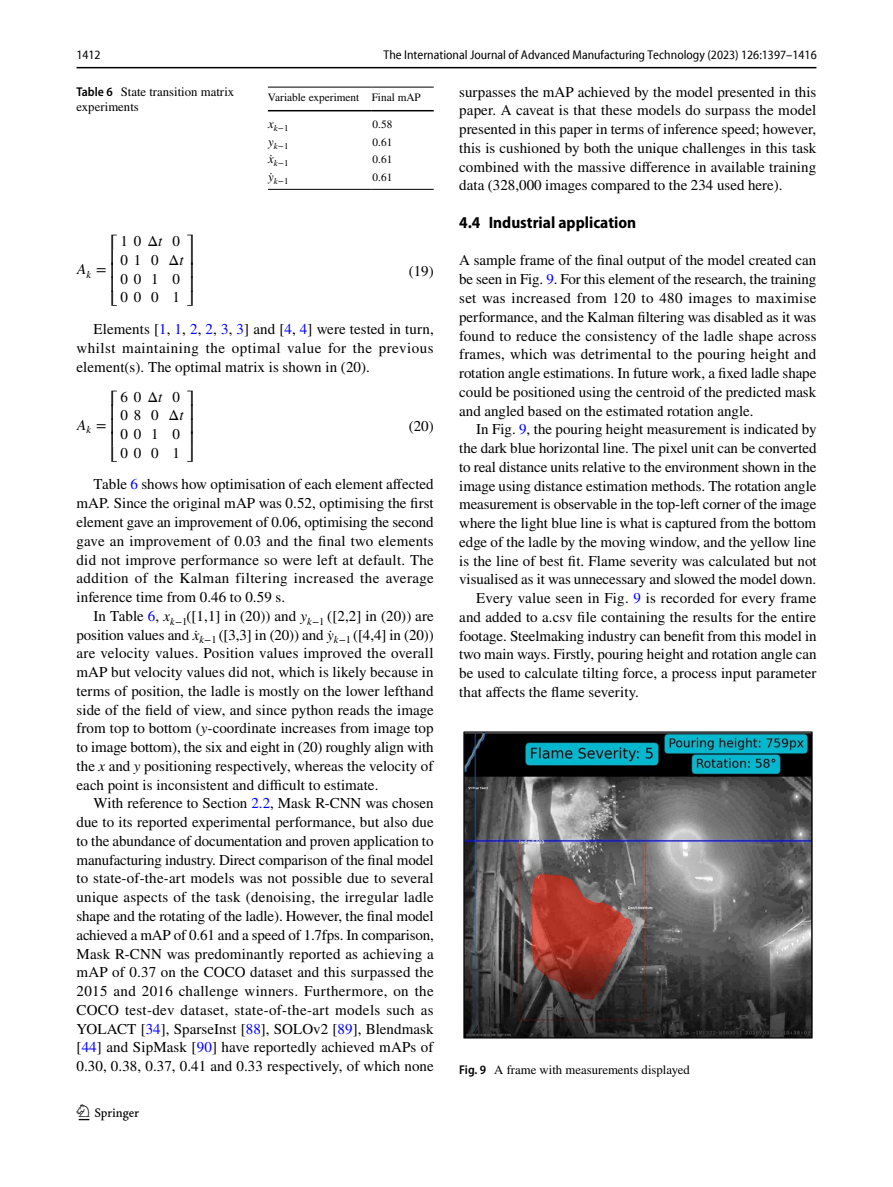
<style>
.page{position:relative;width:893px;height:1187px;background:#fff}
.page>*{position:absolute;margin:0;border:0;box-sizing:border-box;transform-origin:0 0}
.t1{font:22.5px "Springnew Regular 2";color:#000}
.t2{font:700 semi-condensed 16.5px "Myriad Pro";color:#000}
.t3{font:15px/18.8px "STIX";color:#000;text-align:justify}
.t4{font:15px "STIX General Regular 18";letter-spacing:.4em;color:#000}
.t5{font:15px "STIX General Regular 19";letter-spacing:.4em;color:#000}
.t6{font:15px/13.6px "STIX Math Extensions Regular 8";color:#000}
.t7{font:15px/13.6px "STIX Math Extensions Regular 9";color:#000}
.t8{font:15px "STIX General Italic 52";color:#000}
.t9{font:15px "STIX General Italic 54";color:#000}
.t10{font:semi-condensed 12.75px "Myriad Pro Unic";color:#000}
.t11{font:12.75px/15px "STIX";color:#000}
.t12{font:12.75px "STIX General Italic 57";color:#000}
.t13{font:12.75px "STIX General Italic 58";color:#000}
.t14{font:12.75px "STIX General Italic 55";color:#000}
.t15{font:12.75px "STIX General Italic 56";color:#000}
.t16{font:11.25px "STIX";color:#000}
.s1{font-family:"Myriad Pro";font-weight:600;font-stretch:semi-condensed}
.s2{font-family:"STIX Math Italic 16"}
.s3{font-family:"STIX Math Italic 17"}
.s4{font-family:"STIX Math Extensions Regular 8"}
.s5{font-family:"STIX Math Regular 30"}
.s6{font-family:"STIX General Italic 52"}
.s7{color:#00f}
.s8{font-family:"STIX Math Extensions Regular 9"}
.s9{font-family:"STIX Math Regular 31"}
.s10{font-family:"STIX General Italic 54"}
.s11{font-family:"STIX General Italic 53"}
.s12{font-family:"STIX General Italic 59"}
.s13{font-family:"STIX General Italic 60"}
.s14{font-family:"STIX Math Italic 18"}
.s15{font-family:"STIX General Italic 51"}
.s16{font-family:"STIX Math Italic 15"}
.s17{font-style:italic}
</style>
<div class="page">
<hr style="left:77px;top:67px;width:739px;height:1px;background:#000">
<hr style="left:268px;top:87px;width:104px;height:1px;background:#000">
<hr style="left:268px;top:110px;width:104px;height:1px;background:#000">
<hr style="left:372px;top:87px;width:62px;height:1px;background:#000">
<hr style="left:372px;top:110px;width:62px;height:1px;background:#000">
<hr style="left:268px;top:189px;width:104px;height:1px;background:#000">
<hr style="left:372px;top:189px;width:62px;height:1px;background:#000">
<div style="left:459px;top:731px;width:357px;height:307px;background:linear-gradient(to bottom,#fff,#fff)"></div>
<img style="left:463px;top:731px;width:349px;height:307px">
<p class="t10" style="left:76px;top:50px;width:26px">1412</p>
<p class="t10" style="left:384px;top:50px;width:435px">The International Journal of Advanced Manufacturing Technology (2023) 126:1397–1416</p>
<p class="t11" style="left:77px;top:85px;width:159px"><span class="s1">Table 6</span> State transition matrix experiments</p>
<p class="t16" style="left:268px;top:89px;width:154px">Variable experiment Final mAP</p>
<p class="t14" style="left:268px;top:119px;width:22px">x<sub>k</sub><sub>−</sub><sub>1</sub></p>
<p class="t16" style="left:373px;top:116px;width:21px">0.58</p>
<p class="t15" style="left:268px;top:137px;width:22px">y<sub>k</sub><sub>−</sub><sub>1</sub></p>
<p class="t16" style="left:373px;top:134px;width:21px">0.61</p>
<p class="t12" style="left:268px;top:154px;width:22px">x<span class="s2">̇</span> <sub>k</sub><sub>−</sub><sub>1</sub></p>
<p class="t16" style="left:373px;top:152px;width:21px">0.61</p>
<p class="t13" style="left:268px;top:172px;width:22px">y<span class="s3">̇</span> <sub>k</sub><sub>−</sub><sub>1</sub></p>
<p class="t16" style="left:373px;top:169px;width:21px">0.61</p>
<p class="t6" style="left:111px;top:237px;width:8px">⎡</p>
<p class="t4" style="left:111px;top:251px;width:84px"><span class="s4">⎢</span>01 0 <span class="s5">Δ</span><span class="s6">t</span><span class="s4">⎥</span></p>
<p class="t6" style="left:111px;top:265px;width:8px">⎢ ⎢</p>
<p class="t4" style="left:111px;top:288px;width:71px"><span class="s4">⎣</span>00 0 1</p>
<p class="t6" style="left:187px;top:230px;width:8px;line-height:28px">⎤ ⎥</p>
<p class="t6" style="left:187px;top:279px;width:8px">⎥</p>
<p class="t6" style="left:187px;top:289px;width:8px">⎦</p>
<p class="t4" style="left:120px;top:232px;width:61px">10<span class="s5">Δ</span><span class="s6">t</span> 0</p>
<p class="t4" style="left:120px;top:269px;width:61px">001 0</p>
<p class="t8" style="left:77px;top:264px;width:31px">A<sub>k</sub> <span class="s5">=</span></p>
<p class="t3" style="left:409px;top:262px;width:26px">(19)</p>
<p class="t3" style="left:77px;top:320px;width:359px;text-indent:17px">Elements [<span class="s7">1</span>, <span class="s7">1</span>, <span class="s7">2</span>, <span class="s7">2</span>, <span class="s7">3</span>, <span class="s7">3</span>] and [<span class="s7">4</span>, <span class="s7">4</span>] were tested in turn, whilst maintaining the optimal value for the previous element(s). The optimal matrix is shown in (20).</p>
<p class="t7" style="left:111px;top:392px;width:8px">⎡</p>
<p class="t5" style="left:111px;top:406px;width:84px"><span class="s8">⎢</span>08 0 <span class="s9">Δ</span><span class="s10">t</span><span class="s8">⎥</span></p>
<p class="t7" style="left:111px;top:420px;width:8px">⎢ ⎢</p>
<p class="t5" style="left:111px;top:443px;width:71px"><span class="s8">⎣</span>00 0 1</p>
<p class="t7" style="left:187px;top:385px;width:8px;line-height:28px">⎤ ⎥</p>
<p class="t7" style="left:187px;top:434px;width:8px">⎥</p>
<p class="t7" style="left:187px;top:444px;width:8px">⎦</p>
<p class="t5" style="left:120px;top:387px;width:61px">60<span class="s9">Δ</span><span class="s10">t</span> 0</p>
<p class="t5" style="left:120px;top:425px;width:61px">001 0</p>
<p class="t9" style="left:77px;top:419px;width:31px">A<sub>k</sub> <span class="s9">=</span></p>
<p class="t3" style="left:409px;top:418px;width:26px">(20)</p>
<p class="t3" style="left:77px;top:476px;width:359px;text-indent:17px">Table <span class="s7">6</span> shows how optimisation of each element affected mAP. Since the original mAP was 0.52, optimising the first element gave an improvement of 0.06, optimising the second gave an improvement of 0.03 and the final two elements did not improve performance so were left at default. The addition of the Kalman filtering increased the average inference time from 0.46 to 0.59 s.</p>
<p class="t3" style="left:77px;top:607px;width:359px;text-indent:17px">In Table <span class="s7">6</span>, <span class="s11">x</span><sub>k</sub><sub>−</sub><sub>1</sub>([1,1] in (20)) and <span class="s12">y</span><sub>k</sub><sub>−</sub><sub>1</sub> ([2,2] in (20)) are position values and <span class="s13">x</span><span class="s14">̇</span> <sub>k</sub><sub>−</sub><sub>1</sub> ([3,3] in (20)) and <span class="s15">y</span><span class="s16">̇</span> <sub>k</sub><sub>−</sub><sub>1</sub> ([4,4] in (20)) are velocity values. Position values improved the overall mAP but velocity values did not, which is likely because in terms of position, the ladle is mostly on the lower lefthand side of the field of view, and since python reads the image from top to bottom (<span class="s17">y</span>-coordinate increases from image top to image bottom), the six and eight in (20) roughly align with the <span class="s17">x</span> and <span class="s17">y</span> positioning respectively, whereas the velocity of each point is inconsistent and difficult to estimate.</p>
<p class="t3" style="left:77px;top:795px;width:359px;text-indent:17px">With reference to Section <span class="s7">2.2</span>, Mask R-CNN was chosen due to its reported experimental performance, but also due to the abundance of documentation and proven application to manufacturing industry. Direct comparison of the final model to state-of-the-art models was not possible due to several unique aspects of the task (denoising, the irregular ladle shape and the rotating of the ladle). However, the final model achieved a mAP of 0.61 and a speed of 1.7fps. In comparison, Mask R-CNN was predominantly reported as achieving a mAP of 0.37 on the COCO dataset and this surpassed the 2015 and 2016 challenge winners. Furthermore, on the COCO test-dev dataset, state-of-the-art models such as YOLACT [<span class="s7">34</span>], SparseInst [<span class="s7">88</span>], SOLOv2 [<span class="s7">89</span>], Blendmask [<span class="s7">44</span>] and SipMask [<span class="s7">90</span>] have reportedly achieved mAPs of 0.30, 0.38, 0.37, 0.41 and 0.33 respectively, of which none</p>
<h1 class="t1" style="left:79px;top:1104px;width:62px">1 3</h1>
<p class="t3" style="left:459px;top:83px;width:359px">surpasses the mAP achieved by the model presented in this paper. A caveat is that these models do surpass the model presented in this paper in terms of inference speed; however, this is cushioned by both the unique challenges in this task combined with the massive difference in available training data (328,000 images compared to the 234 used here).</p>
<p class="t2" style="left:459px;top:213px;width:178px">4.4 Industrial application</p>
<p class="t3" style="left:459px;top:252px;width:359px">A sample frame of the final output of the model created can be seen in Fig. <span class="s7">9</span>. For this element of the research, the training set was increased from 120 to 480 images to maximise performance, and the Kalman filtering was disabled as it was found to reduce the consistency of the ladle shape across frames, which was detrimental to the pouring height and rotation angle estimations. In future work, a fixed ladle shape could be positioned using the centroid of the predicted mask and angled based on the estimated rotation angle.</p>
<p class="t3" style="left:476px;top:421px;width:342px">In Fig. <span class="s7">9</span>, the pouring height measurement is indicated by</p>
<p class="t3" style="left:459px;top:439px;width:359px">the dark blue horizontal line. The pixel unit can be converted</p>
<p class="t3" style="left:459px;top:458px;width:359px">to real distance units relative to the environment shown in the</p>
<p class="t3" style="left:459px;top:477px;width:359px">image using distance estimation methods. The rotation angle</p>
<p class="t3" style="left:459px;top:496px;width:359px">measurement is observable in the top-left corner of the image</p>
<p class="t3" style="left:459px;top:514px;width:358px">where the light blue line is what is captured from the bottom</p>
<p class="t3" style="left:459px;top:533px;width:358px">edge of the ladle by the moving window, and the yellow line</p>
<p class="t3" style="left:459px;top:552px;width:359px">is the line of best fit. Flame severity was calculated but not</p>
<p class="t3" style="left:459px;top:571px;width:359px">visualised as it was unnecessary and slowed the model down.</p>
<p class="t3" style="left:476px;top:589px;width:342px">Every value seen in Fig. <span class="s7">9</span> is recorded for every frame</p>
<p class="t3" style="left:459px;top:608px;width:358px">and added to a.csv file containing the results for the entire</p>
<p class="t3" style="left:459px;top:627px;width:359px">footage. Steelmaking industry can benefit from this model in</p>
<p class="t3" style="left:459px;top:646px;width:359px">two main ways. Firstly, pouring height and rotation angle can</p>
<p class="t3" style="left:459px;top:664px;width:359px">be used to calculate tilting force, a process input parameter</p>
<p class="t3" style="left:459px;top:683px;width:181px">that affects the flame severity.</p>
<p class="t11" style="left:459px;top:1062px;width:232px"><span class="s1">Fig. 9</span> A frame with measurements displayed</p>
</div>
